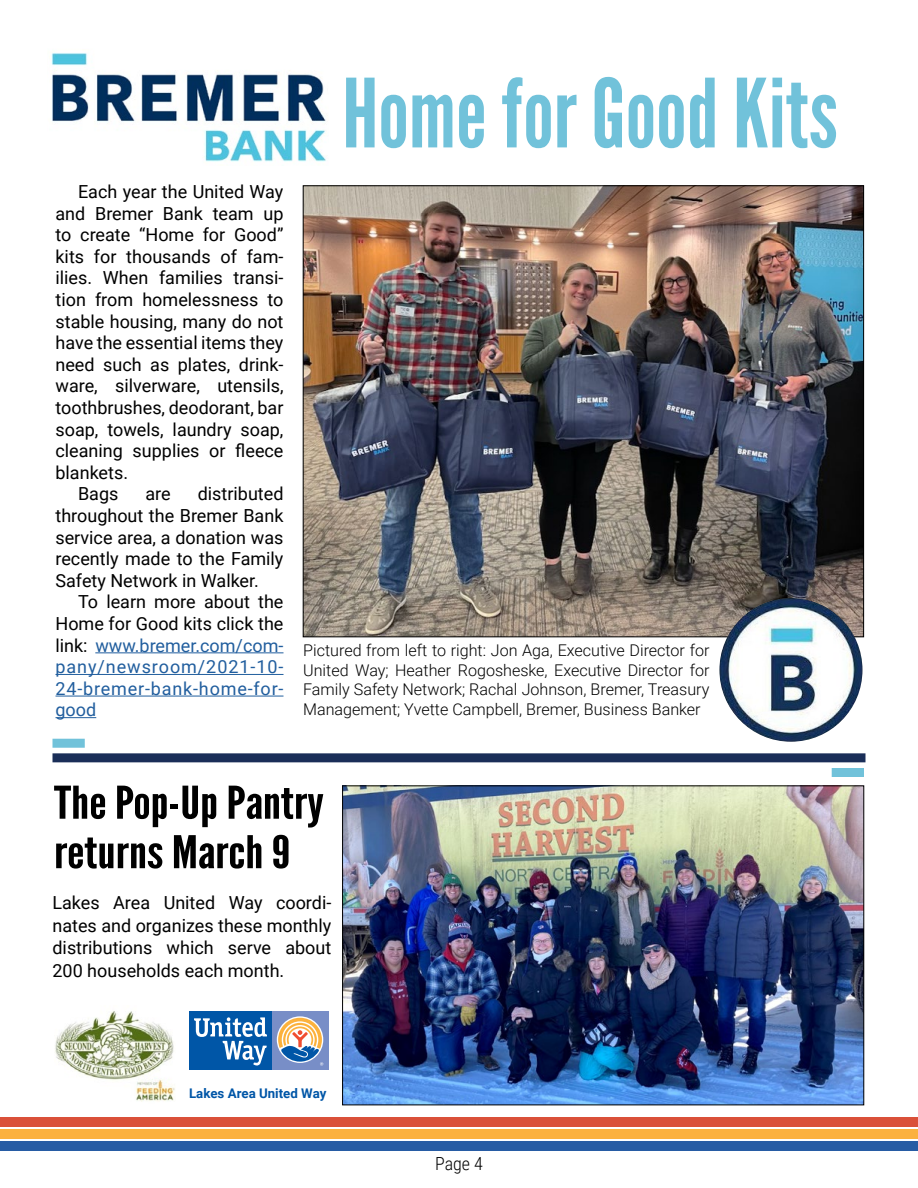
<style>
.page{position:relative;width:918px;height:1188px;background:#fff}
.page>*{position:absolute;margin:0;border:0;box-sizing:border-box;transform-origin:0 0}
.t1{font:94.95px "League Gothic";color:#71c2da}
.t2{font:45px/49.5px "League Gothic";color:#000;scale:1.2 1}
.t3{font:18px/21.6px "Roboto";color:#000;text-align:justify}
.t4{font:18px/21.6px "Roboto";letter-spacing:.045em;color:#215e9e;text-align:justify}
.t5{font:300 18px "Roboto Condensed";color:#000}
.t6{font:300 16.2px/19.4px "Roboto";color:#000;text-align:justify}
.t7{font:700 13.35px "Roboto";color:#0056a7}
.s1{color:#000}
</style>
<div class="page">
<div style="left:0;top:1142px;width:918px;height:9px;background:#275ca4"></div>
<div style="left:0;top:1129px;width:918px;height:10px;background:#fbb13f"></div>
<div style="left:0;top:1117px;width:918px;height:10px;background:#da5039"></div>
<hr style="left:95px;top:652px;width:189px;height:1px;background:#215e9e">
<hr style="left:56px;top:674px;width:228px;height:1px;background:#215e9e">
<hr style="left:56px;top:696px;width:228px;height:1px;background:#215e9e">
<hr style="left:56px;top:717px;width:40px;height:1px;background:#215e9e">
<img style="left:305px;top:187px;width:557px;height:448px">
<img style="left:51px;top:53px;width:275px;height:109px">
<div style="left:52px;top:739px;width:33px;height:9px;background:#71c2da"></div>
<div style="left:52px;top:753px;width:814px;height:9px;background:#1a2e58"></div>
<div style="left:832px;top:768px;width:32px;height:9px;background:#71c2da"></div>
<img style="left:719px;top:598px;width:143px;height:144px;border-radius:72px">
<img style="left:55px;top:1011px;width:120px;height:91px">
<img style="left:344px;top:787px;width:518px;height:316px">
<div style="left:342px;top:785px;width:522px;height:320px;border:1px solid #000"></div>
<svg style="left:189px;top:1011px;width:140px;height:59px;background:#5e89b7"></svg>
<p class="t3" style="left:78px;top:180px;width:207px">Each year the United Way</p>
<p class="t3" style="left:56px;top:202px;width:229px">and Bremer Bank team up</p>
<p class="t3" style="left:56px;top:223px;width:229px">to create “Home for Good”</p>
<p class="t3" style="left:56px;top:245px;width:230px">kits for thousands of fam-</p>
<p class="t3" style="left:56px;top:266px;width:230px">ilies. When families transi-</p>
<p class="t3" style="left:56px;top:288px;width:229px">tion from homelessness to</p>
<p class="t3" style="left:56px;top:310px;width:230px">stable housing, many do not</p>
<p class="t3" style="left:56px;top:331px;width:229px">have the essential items they</p>
<p class="t3" style="left:56px;top:353px;width:230px">need such as plates, drink-</p>
<p class="t3" style="left:56px;top:374px;width:230px">ware, silverware, utensils,</p>
<p class="t3" style="left:56px;top:396px;width:229px">toothbrushes, deodorant, bar</p>
<p class="t3" style="left:56px;top:418px;width:230px">soap, towels, laundry soap,</p>
<p class="t3" style="left:56px;top:439px;width:230px">cleaning supplies or fleece</p>
<p class="t3" style="left:56px;top:461px;width:74px">blankets.</p>
<p class="t3" style="left:78px;top:482px;width:42px">Bags</p>
<p class="t3" style="left:145px;top:482px;width:27px">are</p>
<p class="t3" style="left:56px;top:482px;width:230px;text-indent:142px">distributed throughout the Bremer Bank service area, a donation was recently made to the Family Safety Network in Walker.</p>
<p class="t4" style="left:56px;top:590px;width:230px;text-indent:22px"><span class="s1">To learn more about the Home for Good kits click the link:</span> www.bremer.com/com&shy;pany/newsroom/2021-10- 24-bremer-bank-home-for&shy;good</p>
<h1 class="t1" style="left:342px;top:57px;width:497px">Home for Good Kits</h1>
<p class="t6" style="left:303px;top:640px;width:408px">Pictured from left to right: Jon Aga, Executive Director for United Way; Heather Rogosheske, Executive Director for Family Safety Network; Rachal Johnson, Bremer, Treasury Management; Yvette Campbell, Bremer, Business Banker</p>
<h2 class="t2" style="left:54px;top:778px;width:226px">The Pop-Up Pantry returns March 9</h2>
<p class="t3" style="left:52px;top:891px;width:280px;line-height:22.5px">Lakes Area United Way coordi&shy;nates and organizes these monthly distributions which serve about 200 households each month.</p>
<p class="t7" style="left:189px;top:1083px;width:139px">Lakes Area United Way</p>
<p class="t5" style="left:435px;top:1151px;width:49px">Page 4</p>
</div>
